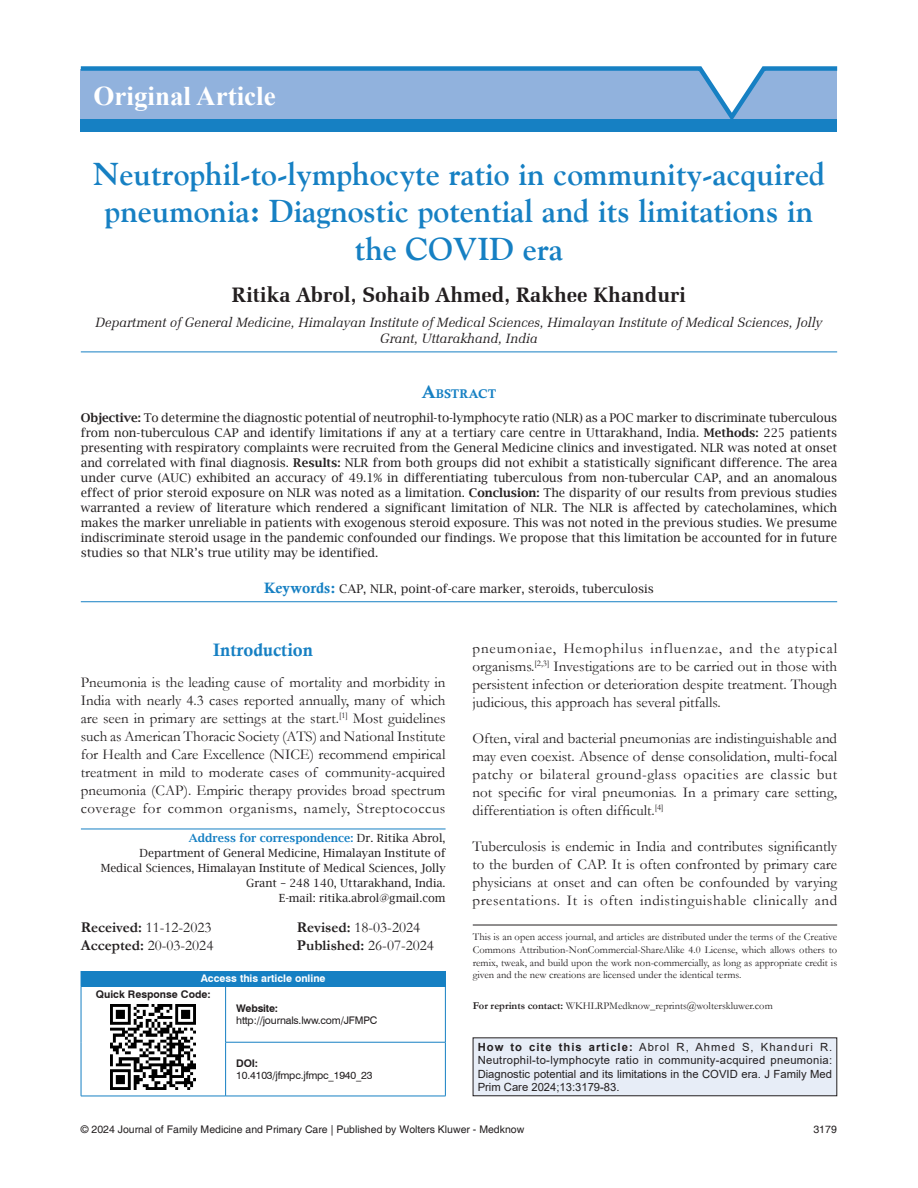
<style>
.page{position:relative;width:918px;height:1188px;background:#fff}
.page>*{position:absolute;margin:0;border:0;box-sizing:border-box;transform-origin:0 0}
.AT{font:700 31.5px/37.5px "Goudy";color:#1680c3;text-align:center}
.AH{font:700 27px "Times New Roman";color:#fff}
.AU{font:700 21px "Zapf Elliptical 711 BT";color:#231f20}
.t1{font:18px "Calis MT Bol";color:#1680c3}
.TX{font:15px/18px "Garamond";letter-spacing:.005em;color:#231f20;text-align:justify}
.TX-2{font:700 15px "Garamond";color:#231f20}
.AFF{font:italic 13.5px/16.2px "Zapf Elliptical 711 BT";color:#231f20;text-align:center}
.ABSH{font:12.6px "Calis MT Bol";color:#1680c3}
.ABS{font:12px/15px "Lucida Bright";color:#231f20;text-align:justify}
.KWD{font:12px "Lucida Bright";color:#231f20}
.ADD{font:11.25px/15px "Lucida Bright";color:#231f20;text-align:right}
.HTC{font:11.25px/13.5px "Arial";color:#231f20;text-align:justify}
.Reprint{font:10.5px/12.6px "Garamond";color:#231f20;text-align:justify}
.RF{font:10.5px "Helvetica";color:#231f20}
.WEB{font:10.5px/12.6px "Swiss 721 BT";letter-spacing:-.015em;color:#231f20}
.AAO{font:700 10.5px "Swiss 721 BT";color:#fff}
.QRC{font:700 10.5px "Swiss 721 BT";color:#231f20}
.s1{font-size:18px}
.s2{font-weight:600}
.s3{font-family:"Calis MT Bol";font-size:15px;color:#1680c3}
.s4{font-weight:600;color:#1680c3}
.s5{font-weight:700}
.s6{font-weight:400}
</style>
<div class="page">
<svg style="left:80px;top:66px;width:758px;height:59px;background:#8ab0db"></svg>
<div style="left:81px;top:119px;width:756px;height:13px;background:#1680c3"></div>
<hr style="left:81px;top:352px;width:756px;height:1px;background:#1680c3">
<hr style="left:81px;top:601px;width:756px;height:1px;background:#1680c3">
<hr style="left:81px;top:829px;width:365px;height:1px;background:#1680c3">
<div style="left:473px;top:1038px;width:364px;height:58px;background:#e7edf7"></div>
<div style="left:473px;top:1037px;width:364px;height:59px;border:1px solid #231f20"></div>
<div style="left:81px;top:971px;width:364px;height:15px;background:#1680c3"></div>
<svg style="left:445px;top:971px;width:1px;height:15px"></svg>
<hr style="left:81px;top:1096px;width:145px;height:1px;background:#1680c3">
<hr style="left:226px;top:1096px;width:220px;height:1px;background:#1680c3">
<hr style="left:81px;top:986px;width:145px;height:1px;background:#1680c3">
<hr style="left:81px;top:986px;width:1px;height:56px;background:#1680c3">
<hr style="left:81px;top:1042px;width:1px;height:54px;background:#1680c3">
<hr style="left:226px;top:986px;width:220px;height:1px;background:#1680c3">
<hr style="left:225px;top:986px;width:1px;height:56px;background:#1680c3">
<hr style="left:445px;top:986px;width:1px;height:56px;background:#1680c3">
<hr style="left:225px;top:1042px;width:221px;height:1px;background:#1680c3">
<hr style="left:225px;top:1042px;width:1px;height:54px;background:#1680c3">
<hr style="left:445px;top:1042px;width:1px;height:54px;background:#1680c3">
<img style="left:111px;top:1004px;width:85px;height:85px">
<hr style="left:473px;top:925px;width:364px;height:1px;background:#231f20">
<p class="AH" style="left:94px;top:77px;width:184px">Original Article</p>
<p class="AT" style="left:93px;top:155px;width:733px">Neutrophil‑to‑lymphocyte ratio in community‑acquired pneumonia: Diagnostic potential and its limitations in the COVID era</p>
<p class="AU" style="left:232px;top:282px;width:456px">Ritika Abrol, Sohaib Ahmed, Rakhee Khanduri</p>
<p class="AFF" style="left:96px;top:314px;width:728px">Department of General Medicine, Himalayan Institute of Medical Sciences, Himalayan Institute of Medical Sciences, Jolly<br>Grant, Uttarakhand, India</p>
<p class="ABSH" style="left:422px;top:387px;width:76px"><span class="s1">A</span>BSTRACT</p>
<p class="ABS" style="left:81px;top:410px;width:758px"><span class="s2">Objective:</span> To determine the diagnostic potential of neutrophil‑to‑lymphocyte ratio (NLR) as a POC marker to discriminate tuberculous from non‑tuberculous CAP and identify limitations if any at a tertiary care centre in Uttarakhand, India. <span class="s2">Methods:</span> 225 patients presenting with respiratory complaints were recruited from the General Medicine clinics and investigated. NLR was noted at onset and correlated with final diagnosis. <span class="s2">Results:</span> NLR from both groups did not exhibit a statistically significant difference. The area under curve (AUC) exhibited an accuracy of 49.1% in differentiating tuberculous from non‑tubercular CAP, and an anomalous effect of prior steroid exposure on NLR was noted as a limitation. <span class="s2">Conclusion:</span> The disparity of our results from previous studies warranted a review of literature which rendered a significant limitation of NLR. The NLR is affected by catecholamines, which makes the marker unreliable in patients with exogenous steroid exposure. This was not noted in the previous studies. We presume indiscriminate steroid usage in the pandemic confounded our findings. We propose that this limitation be accounted for in future studies so that NLR’s true utility may be identified.</p>
<p class="KWD" style="left:264px;top:582px;width:391px"><span class="s3">Keywords:</span> CAP, NLR, point‑of‑care marker, steroids, tuberculosis</p>
<h1 class="t1" style="left:213px;top:640px;width:101px">Introduction</h1>
<p class="TX" style="left:81px;top:673px;width:366px">Pneumonia is the leading cause of mortality and morbidity in India with nearly 4.3 cases reported annually, many of which are seen in primary are settings at the start.<sup>[1]</sup> Most guidelines such as American Thoracic Society (ATS) and National Institute for Health and Care Excellence (NICE) recommend empirical treatment in mild to moderate cases of community‑acquired pneumonia (CAP). Empiric therapy provides broad spectrum coverage for common organisms, namely, Streptococcus</p>
<p class="ADD" style="left:101px;top:831px;width:346px"><span class="s4">Address for correspondence:</span> Dr. Ritika Abrol,<br>Department of General Medicine, Himalayan Institute of Medical Sciences, Himalayan Institute of Medical Sciences, Jolly Grant – 248 140, Uttarakhand, India.<br>E‑mail: ritika.abrol@gmail.com</p>
<p class="TX" style="left:472px;top:639px;width:366px">pneumoniae, Hemophilus influenzae, and the atypical organisms.<sup>[2,3]</sup> Investigations are to be carried out in those with persistent infection or deterioration despite treatment. Though judicious, this approach has several pitfalls.</p>
<p class="TX" style="left:472px;top:729px;width:366px">Often, viral and bacterial pneumonias are indistinguishable and may even coexist. Absence of dense consolidation, multi‑focal patchy or bilateral ground‑glass opacities are classic but not specific for viral pneumonias. In a primary care setting, differentiation is often difficult.<sup>[4]</sup></p>
<p class="TX" style="left:472px;top:837px;width:366px">Tuberculosis is endemic in India and contributes significantly to the burden of CAP. It is often confronted by primary care physicians at onset and can often be confounded by varying presentations. It is often indistinguishable clinically and</p>
<p class="TX" style="left:81px;top:918px;width:132px"><span class="s5">Received:</span> 11‑12‑2023</p>
<p class="TX" style="left:297px;top:918px;width:125px"><span class="s5">Revised:</span> 18‑03‑2024</p>
<p class="TX" style="left:81px;top:936px;width:134px"><span class="s5">Accepted:</span> 20‑03‑2024</p>
<p class="TX-2" style="left:297px;top:936px;width:139px">Published: <span class="s6">26-07-2024</span></p>
<p class="Reprint" style="left:473px;top:931px;width:366px">This is an open access journal, and articles are distributed under the terms of the Creative Commons Attribution‑NonCommercial‑ShareAlike 4.0 License, which allows others to remix, tweak, and build upon the work non‑commercially, as long as appropriate credit is given and the new creations are licensed under the identical terms.</p>
<p class="Reprint" style="left:473px;top:999px;width:301px"><span class="s5">For reprints contact:</span> WKHLRPMedknow_reprints@wolterskluwer.com</p>
<p class="AAO" style="left:201px;top:971px;width:126px">Access this article online</p>
<p class="QRC" style="left:96px;top:987px;width:116px">Quick Response Code:</p>
<p class="WEB" style="left:236px;top:1001px;width:143px"><span class="s5">Website: </span>http://journals.lww.com/JFMPC</p>
<p class="WEB" style="left:236px;top:1056px;width:138px"><span class="s5">DOI:<br></span>10.4103/jfmpc.jfmpc_1940_23</p>
<p class="HTC" style="left:478px;top:1040px;width:356px"><span class="s5">How to cite this article:</span> Abrol R, Ahmed S, Khanduri R.<br>Neutrophil‑to‑lymphocyte ratio in community‑acquired pneumonia:<br>Diagnostic potential and its limitations in the COVID era. J Family Med Prim Care 2024;13:3179-83.</p>
<p class="RF" style="left:81px;top:1124px;width:445px">© 2024 Journal of Family Medicine and Primary Care | Published by Wolters Kluwer ‑ Medknow</p>
<p class="RF" style="left:813px;top:1124px;width:25px">3179</p>
</div>
